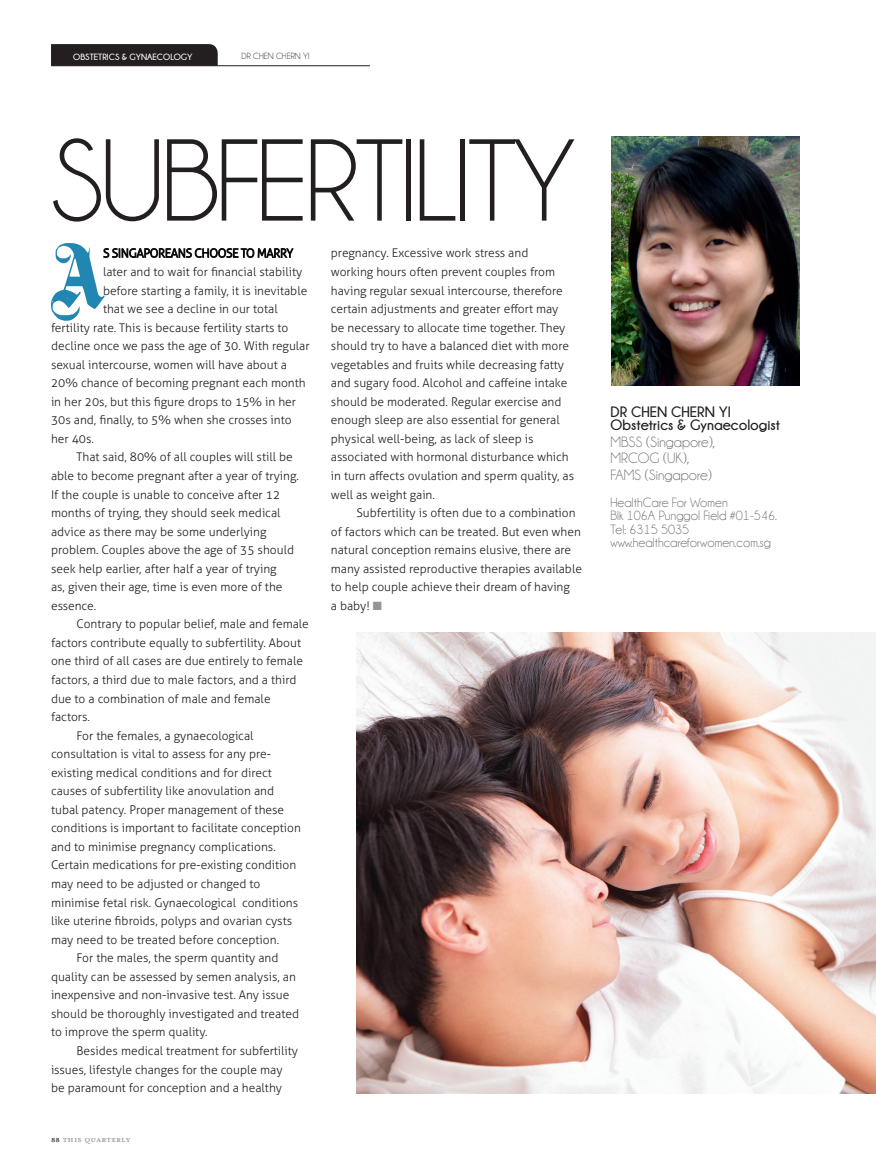
<style>
.page{position:relative;width:876px;height:1174px;background:#fff}
.page>*{position:absolute;margin:0;border:0;box-sizing:border-box;transform-origin:0 0}
.t1{font:117.75px "Champagne&Limousines";letter-spacing:-.04em;color:#231f20}
.t2{font:900 87px "Dampfplatz Solid";color:#2286b3}
.t3{font:15px/16.5px "Champagne&Limousines";color:#6c6d70}
.t4{font:700 15px/13.5px "Champagne&Limousines";color:#231f20}
.t5{font:13.5px/13.5px "Champagne&Limousines";color:#6c6d70}
.t6{font:300 12px/18.6px "Aller";color:#231f20}
.t7{font:300 12px "Aller";letter-spacing:-.03em;color:#000}
.t8{font:12px "Mrs Eaves All Petite Caps";color:#939598}
.t9{font:700 9px "Champagne&Limousines";color:#fff}
.t10{font:9px "Champagne&Limousines";color:#231f20}
.s1{color:#231f20}
.s2{color:#939598}
</style>
<div class="page">
<hr style="left:51px;top:65px;width:319px;height:1px;background:#231f20">
<svg style="left:51px;top:44px;width:167px;height:22px;background:#252122"></svg>
<img style="left:611px;top:136px;width:189px;height:250px">
<svg style="left:103px;top:248px;width:191px;height:11px"></svg>
<img style="left:356px;top:632px;width:520px;height:461px">
<p class="t9" style="left:73px;top:52px;width:121px">OBSTETRICS &amp; GYNAECOLOGY</p>
<p class="t10" style="left:242px;top:52px;width:69px">dr Chen Chern Yi</p>
<h1 class="t1" style="left:50px;top:122px;width:53px">subf</h1>
<h1 class="t1" style="left:256px;top:122px;width:322px">ertility</h1>
<h2 class="t2" style="left:50px;top:240px;width:57px">A</h2>
<p class="t7" style="left:103px;top:246px;width:192px">s Singaporeans choose to marry</p>
<p class="t6" style="left:103px;top:262px;width:201px">later and to wait for financial stability</p>
<p class="t6" style="left:103px;top:281px;width:206px">before starting a family, it is inevitable</p>
<p class="t6" style="left:103px;top:299px;width:176px">that we see a decline in our total</p>
<p class="t6" style="left:51px;top:318px;width:239px">fertility rate. This is because fertility starts to</p>
<p class="t6" style="left:51px;top:337px;width:260px">decline once we pass the age of 30. With regular</p>
<p class="t6" style="left:51px;top:355px;width:237px">sexual intercourse, women will have about a</p>
<p class="t6" style="left:51px;top:374px;width:256px">20% chance of becoming pregnant each month</p>
<p class="t6" style="left:51px;top:392px;width:246px">in her 20s, but this figure drops to 15% in her</p>
<p class="t6" style="left:51px;top:411px;width:242px">30s and, finally, to 5% when she crosses into</p>
<p class="t6" style="left:51px;top:429px;width:44px">her 40s.</p>
<p class="t6" style="left:77px;top:448px;width:218px">That said, 80% of all couples will still be</p>
<p class="t6" style="left:51px;top:466px;width:249px">able to become pregnant after a year of trying.</p>
<p class="t6" style="left:51px;top:485px;width:231px">If the couple is unable to conceive after 12</p>
<p class="t6" style="left:51px;top:503px;width:231px">months of trying, they should seek medical</p>
<p class="t6" style="left:51px;top:522px;width:217px">advice as there may be some underlying</p>
<p class="t6" style="left:51px;top:540px;width:244px">problem. Couples above the age of 35 should</p>
<p class="t6" style="left:51px;top:559px;width:227px">seek help earlier, after half a year of trying</p>
<p class="t6" style="left:51px;top:578px;width:233px">as, given their age, time is even more of the</p>
<p class="t6" style="left:51px;top:596px;width:47px">essence.</p>
<p class="t6" style="left:77px;top:615px;width:234px">Contrary to popular belief, male and female</p>
<p class="t6" style="left:51px;top:633px;width:252px">factors contribute equally to subfertility. About</p>
<p class="t6" style="left:51px;top:652px;width:253px">one third of all cases are due entirely to female</p>
<p class="t6" style="left:51px;top:670px;width:247px">factors, a third due to male factors, and a third</p>
<p class="t6" style="left:51px;top:689px;width:221px">due to a combination of male and female</p>
<p class="t6" style="left:51px;top:707px;width:40px">factors.</p>
<p class="t6" style="left:77px;top:726px;width:179px">For the females, a gynaecological</p>
<p class="t6" style="left:51px;top:744px;width:222px">consultation is vital to assess for any pre-</p>
<p class="t6" style="left:51px;top:763px;width:222px">existing medical conditions and for direct</p>
<p class="t6" style="left:51px;top:781px;width:225px">causes of subfertility like anovulation and</p>
<p class="t6" style="left:51px;top:800px;width:235px">tubal patency. Proper management of these</p>
<p class="t6" style="left:51px;top:819px;width:251px">conditions is important to facilitate conception</p>
<p class="t6" style="left:51px;top:837px;width:226px">and to minimise pregnancy complications.</p>
<p class="t6" style="left:51px;top:856px;width:247px">Certain medications for pre-existing condition</p>
<p class="t6" style="left:51px;top:874px;width:211px">may need to be adjusted or changed to</p>
<p class="t6" style="left:51px;top:893px;width:249px">minimise fetal risk. Gynaecological conditions</p>
<p class="t6" style="left:51px;top:911px;width:243px">like uterine fibroids, polyps and ovarian cysts</p>
<p class="t6" style="left:51px;top:930px;width:230px">may need to be treated before conception.</p>
<p class="t6" style="left:77px;top:948px;width:203px">For the males, the sperm quantity and</p>
<p class="t6" style="left:51px;top:967px;width:246px">quality can be assessed by semen analysis, an</p>
<p class="t6" style="left:51px;top:985px;width:240px">inexpensive and non-invasive test. Any issue</p>
<p class="t6" style="left:51px;top:1004px;width:250px">should be thoroughly investigated and treated</p>
<p class="t6" style="left:51px;top:1022px;width:158px">to improve the sperm quality.</p>
<p class="t6" style="left:77px;top:1041px;width:223px">Besides medical treatment for subfertility</p>
<p class="t6" style="left:51px;top:1060px;width:233px">issues, lifestyle changes for the couple may</p>
<p class="t6" style="left:51px;top:1078px;width:232px">be paramount for conception and a healthy</p>
<p class="t8" style="left:51px;top:1133px;width:81px"><span class="s1">88</span> this quarterly</p>
<p class="t6" style="left:331px;top:244px;width:245px">pregnancy. Excessive work stress and<br>working hours often prevent couples from having regular sexual intercourse, therefore certain adjustments and greater effort may be necessary to allocate time together. They should try to have a balanced diet with more vegetables and fruits while decreasing fatty and sugary food. Alcohol and caffeine intake should be moderated. Regular exercise and enough sleep are also essential for general physical well-being, as lack of sleep is associated with hormonal disturbance which in turn affects ovulation and sperm quality, as well as weight gain.</p>
<p class="t6" style="left:331px;top:503px;width:253px;text-indent:26px">Subfertility is often due to a combination of factors which can be treated. But even when natural conception remains elusive, there are many assisted reproductive therapies available to help couple achieve their dream of having<br>a baby! <span class="s2">■</span></p>
<p class="t4" style="left:610px;top:405px;width:171px">DR CHEN CHERN YI<br>OBSTETRICS &amp; GYNAECOLOGIST</p>
<p class="t3" style="left:610px;top:434px;width:106px">MBSS (Singapore),<br>MRCOG (UK),<br>FAMS (Singapore)</p>
<p class="t5" style="left:610px;top:496px;width:168px">HealthCare For Women<br>Blk 106A Punggol Field #01-546.<br>Tel: 6315 5035 www.healthcareforwomen.com.sg</p>
</div>
